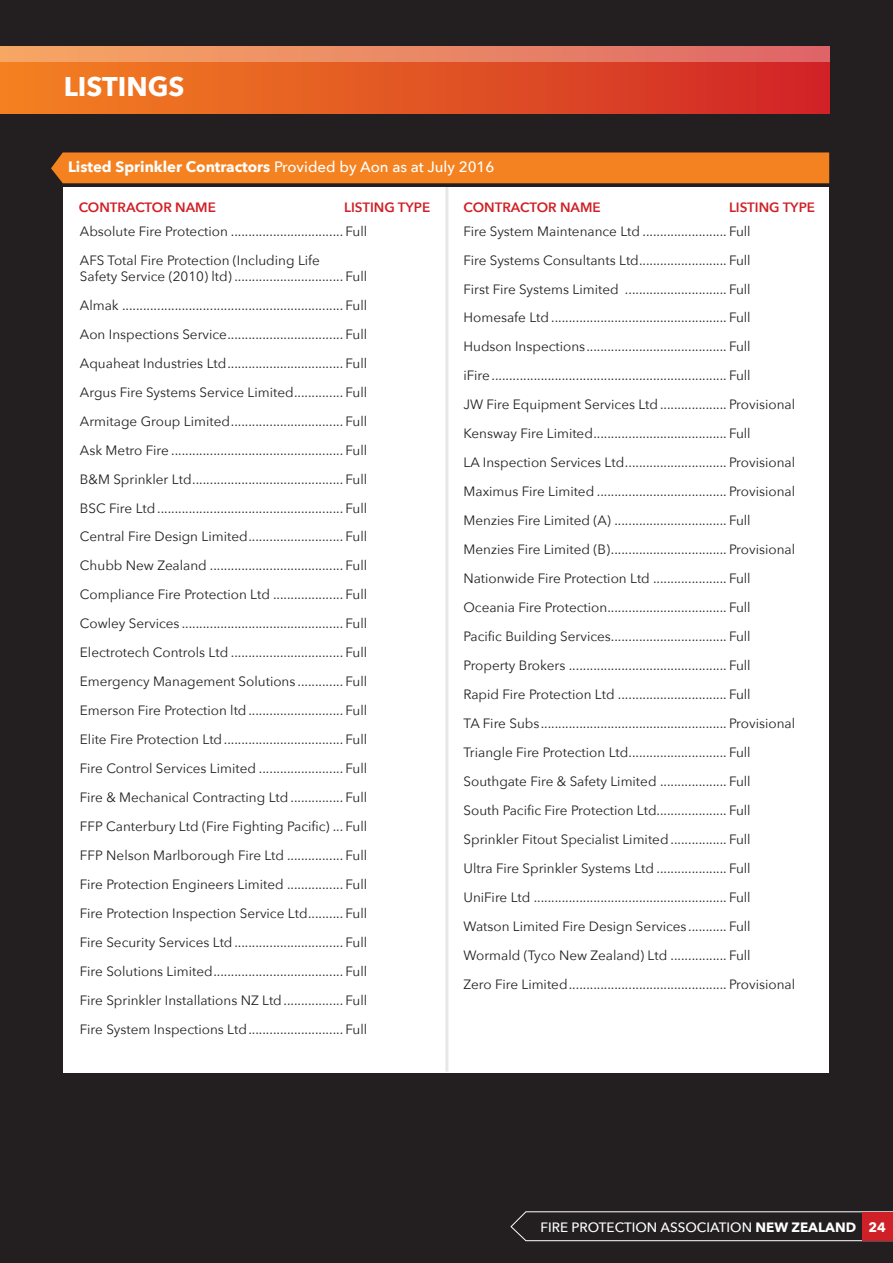
<style>
.page{position:relative;width:893px;height:1263px;background:#231f20}
.page>*{position:absolute;margin:0;border:0;box-sizing:border-box;transform-origin:0 0}
.t1{font:700 27px "Avenir Next";color:#fff}
.t2{font:700 15px "Avenir Next";color:#fff}
.t3{font:13.5px/29px "Avenir Next";color:#231f20}
.t4{font:600 13.5px "Avenir Next";color:#d02027}
.t5{font:500 13.5px "Avenir Next";color:#fff}
.s1{font-weight:500}
.s2{font-weight:700}
</style>
<div class="page">
<div style="left:0;top:47px;width:829px;height:50px;background:linear-gradient(to right,#f7a864,#de6768)"></div>
<div style="left:0;top:63px;width:829px;height:51px;background:linear-gradient(to right,#f48321,#d02627)"></div>
<div style="left:51px;top:152px;width:778px;height:31px;background:#f58220"></div>
<div style="left:64px;top:187px;width:765px;height:885px;background:#fff"></div>
<hr style="left:445px;top:187px;width:3px;height:884px;background:#e6e7e9">
<svg style="left:510px;top:1211px;width:383px;height:30px"></svg>
<div style="left:862px;top:1212px;width:31px;height:28px;background:#d02027"></div>
<h1 class="t1" style="left:64px;top:63px;width:122px">LISTINGS</h1>
<p class="t2" style="left:68px;top:154px;width:428px">Listed Sprinkler Contractors <span class="s1">Provided by Aon as at July 2016</span></p>
<p class="t4" style="left:79px;top:196px;width:139px">CONTRACTOR NAME</p>
<p class="t4" style="left:344px;top:196px;width:88px">LISTING TYPE</p>
<p class="t4" style="left:463px;top:196px;width:139px">CONTRACTOR NAME</p>
<p class="t4" style="left:729px;top:196px;width:88px">LISTING TYPE</p>
<p class="t3" style="left:80px;top:216px;width:289px">Absolute Fire Protection ................................ Full<br>AFS Total Fire Protection (Including Life</p>
<p class="t3" style="left:80px;top:261px;width:289px;text-align:justify">Safety Service (2010) ltd) ............................... Full Almak ............................................................... Full Aon Inspections Service................................. Full Aquaheat Industries Ltd................................. Full Argus Fire Systems Service Limited.............. Full Armitage Group Limited................................ Full Ask Metro Fire ................................................. Full B&amp;M Sprinkler Ltd........................................... Full BSC Fire Ltd..................................................... Full Central Fire Design Limited........................... Full Chubb New Zealand ...................................... Full Compliance Fire Protection Ltd .................... Full Cowley Services .............................................. Full Electrotech Controls Ltd ................................ Full Emergency Management Solutions ............. Full Emerson Fire Protection ltd........................... Full Elite Fire Protection Ltd.................................. Full Fire Control Services Limited ........................ Full Fire &amp; Mechanical Contracting Ltd............... Full FFP Canterbury Ltd (Fire Fighting Pacific) ... Full FFP Nelson Marlborough Fire Ltd ................ Full Fire Protection Engineers Limited ................ Full Fire Protection Inspection Service Ltd.......... Full Fire Security Services Ltd............................... Full Fire Solutions Limited..................................... Full Fire Sprinkler Installations NZ Ltd................. Full Fire System Inspections Ltd........................... Full</p>
<p class="t3" style="left:463px;top:216px;width:333px">Fire System Maintenance Ltd ........................ Full<br>Fire Systems Consultants Ltd......................... Full<br>First Fire Systems Limited ............................. Full Homesafe Ltd .................................................. Full Hudson Inspections........................................ Full iFire................................................................... Full<br>JW Fire Equipment Services Ltd................... Provisional Kensway Fire Limited...................................... Full<br>LA Inspection Services Ltd............................. Provisional Maximus Fire Limited ..................................... Provisional Menzies Fire Limited (A) ................................ Full Menzies Fire Limited (B)................................. Provisional Nationwide Fire Protection Ltd ..................... Full Oceania Fire Protection.................................. Full<br>Pacific Building Services................................. Full Property Brokers ............................................. Full<br>Rapid Fire Protection Ltd ............................... Full<br>TA Fire Subs..................................................... Provisional Triangle Fire Protection Ltd............................ Full Southgate Fire &amp; Safety Limited ................... Full<br>South Pacific Fire Protection Ltd.................... Full Sprinkler Fitout Specialist Limited................ Full<br>Ultra Fire Sprinkler Systems Ltd .................... Full UniFire Ltd ....................................................... Full Watson Limited Fire Design Services ........... Full Wormald (Tyco New Zealand) Ltd ................ Full<br>Zero Fire Limited............................................. Provisional</p>
<p class="t5" style="left:540px;top:1215px;width:347px">FIRE PROTECTION ASSOCIATION <span class="s2">NEW ZEALAND 24</span></p>
</div>
